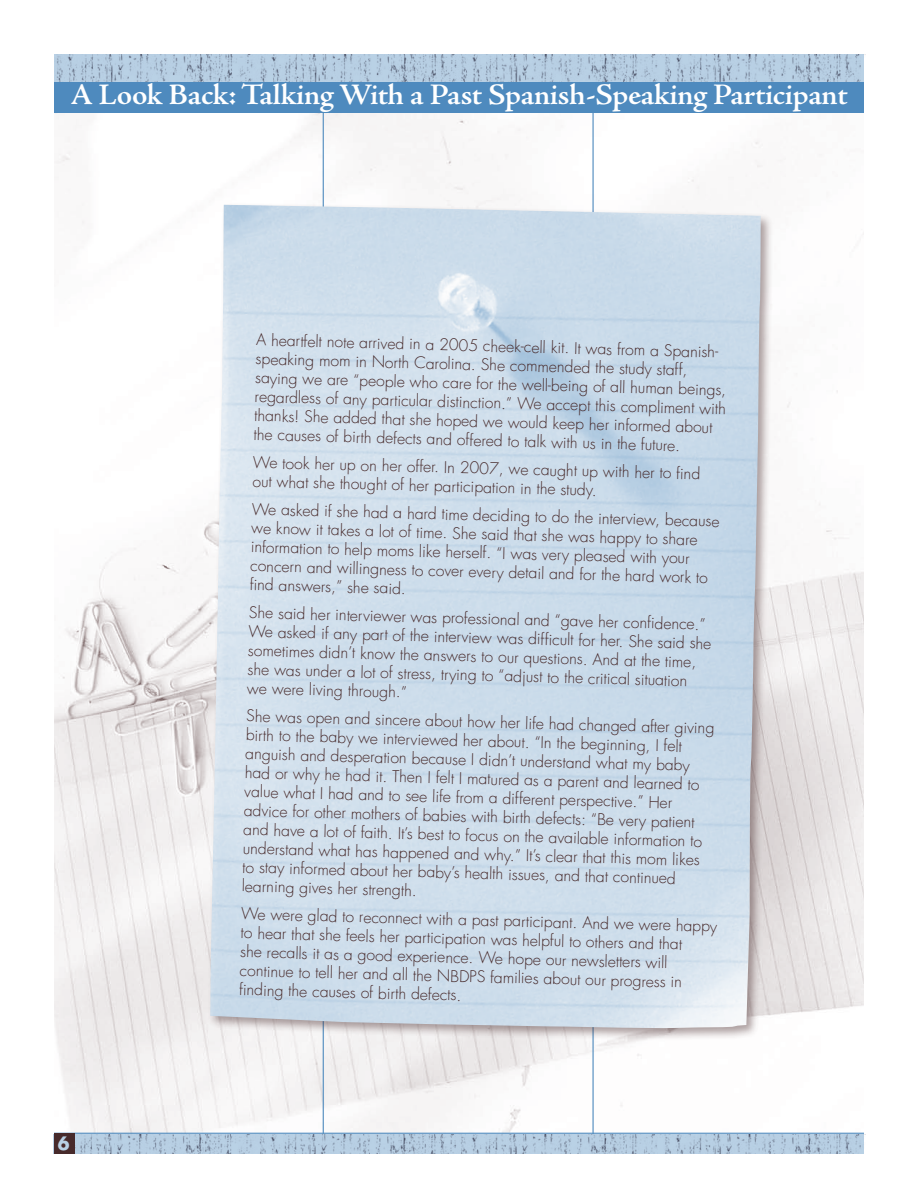
<style>
.page{position:relative;width:918px;height:1188px;background:#fff}
.page>*{position:absolute;margin:0;border:0;box-sizing:border-box;transform-origin:0 0}
.t1{font:600 30px "Adobe Jenson Pro";letter-spacing:-.015em;color:#fff;scale:1.05 1}
.t2{font:700 18px "Futura Std";color:#b8d0e5;scale:.95 1}
.t3{font:300 15.75px/19.2px "Futura Std";color:#472a2b}
</style>
<div class="page">
<img style="left:54px;top:54px;width:812px;height:1079px">
<hr style="left:323px;top:109px;width:1px;height:1025px;background:#4e8abe">
<hr style="left:592px;top:107px;width:2px;height:1029px;background:#4e8abe">
<hr style="left:54px;top:82px;width:810px;height:1px;background:#4e8abe">
<hr style="left:54px;top:1133px;width:810px;height:1px;background:#4e8abe">
<div style="left:207px;top:201px;width:711px;height:987px;background:#472a2b;opacity:.45"></div>
<img style="left:210px;top:205px;width:551px;height:823px">
<svg style="left:75px;top:1134px;width:789px;height:19px;fill:#b6cee2"></svg>
<div style="left:54px;top:1133px;width:21px;height:21px;background:#472a2b"></div>
<svg style="left:54px;top:54px;width:809px;height:58px;fill:#4e8abe"></svg>
<h1 class="t1" style="left:70px;top:78px;width:742px">A Look Back: Talking With a Past Spanish-Speaking Participant</h1>
<p class="t2" style="left:58px;top:1131px;width:14px">6</p>
<p class="t3" style="left:257px;top:329px;width:473px;rotate:2deg">A heartfelt note arrived in a 2005 cheek-cell kit. It was from a Spanish&shy;speaking mom in North Carolina. She commended the study staff, saying we are “people who care for the well-being of all human beings, regardless of any particular distinction.” We accept this compliment with thanks! She added that she hoped we would keep her informed about the causes of birth defects and offered to talk with us in the future.</p>
<p class="t3" style="left:253px;top:451px;width:449px;rotate:2deg">We took her up on her offer. In 2007, we caught up with her to fi nd out what she thought of her participation in the study.</p>
<p class="t3" style="left:252px;top:497px;width:469px;rotate:2deg">We asked if she had a hard time deciding to do the interview, because we know it takes a lot of time. She said that she was happy to share information to help moms like herself. “I was very pleased with your concern and willingness to cover every detail and for the hard work to<br>fi nd answers,” she said.</p>
<p class="t3" style="left:250px;top:601px;width:465px;rotate:2deg">She said her interviewer was professional and “gave her confi dence.” We asked if any part of the interview was diffi cult for her. She said she sometimes didn’t know the answers to our questions. And at the time, she was under a lot of stress, trying to “adjust to the critical situation</p>
<p class="t3" style="left:248px;top:674px;width:470px;line-height:26.4px;rotate:2deg">we were living through.”<br>She was open and sincere about how her life had changed after giving</p>
<p class="t3" style="left:246px;top:724px;width:461px;rotate:2deg">birth to the baby we interviewed her about. “In the beginning, I felt anguish and desperation because I didn’t understand what my baby had or why he had it. Then I felt I matured as a parent and learned to value what I had and to see life from a different perspective.” Her advice for other mothers of babies with birth defects: “Be very patient and have a lot of faith. It’s best to focus on the available information to understand what has happened and why.” It’s clear that this mom likes to stay informed about her baby’s health issues, and that continued learning gives her strength.</p>
<p class="t3" style="left:242px;top:902px;width:478px;rotate:2deg">We were glad to reconnect with a past participant. And we were happy to hear that she feels her participation was helpful to others and that<br>she recalls it as a good experience. We hope our newsletters will continue to tell her and all the NBDPS families about our progress in<br>fi nding the causes of birth defects.</p>
</div>
